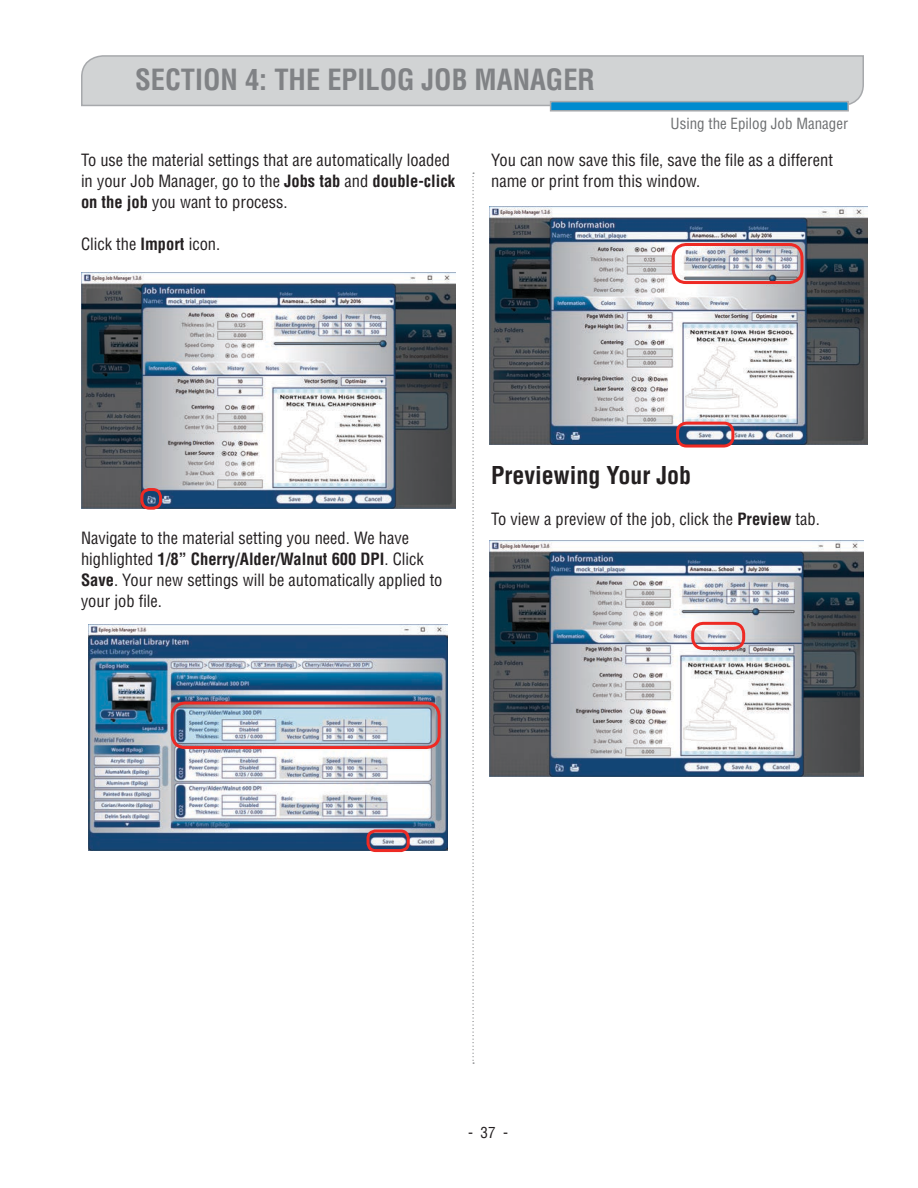
<style>
.page{position:relative;width:918px;height:1188px;background:#fff}
.page>*{position:absolute;margin:0;border:0;box-sizing:border-box;transform-origin:0 0}
.t1{font:700 condensed 28.5px "Helvetica";color:#808285}
.t2{font:700 condensed 24px "Helvetica";color:#231f20}
.t3{font:condensed 16.5px/21px "Helvetica";color:#231f20}
.t4{font:condensed 15px "Helvetica";color:#6d6f71}
.t5{font:condensed 15px "Helvetica";color:#231f20}
.s1{font-weight:700}
</style>
<div class="page">
<svg style="left:81px;top:55px;width:783px;height:57px;background:#c7cfd4"></svg>
<svg style="left:472px;top:173px;width:2px;height:891px"></svg>
<img style="left:81px;top:272px;width:375px;height:237px">
<div style="left:140px;top:488px;width:22px;height:22px;border:3px solid #ee2a24;border-radius:8px"></div>
<img style="left:89px;top:624px;width:359px;height:227px">
<div style="left:171px;top:702px;width:270px;height:47px;border:3px solid #ee2a24;border-radius:13px"></div>
<div style="left:367px;top:830px;width:43px;height:22px;border:3px solid #ee2a24;border-radius:8px"></div>
<img style="left:489px;top:206px;width:378px;height:239px">
<div style="left:672px;top:243px;width:132px;height:41px;border:3px solid #ee2a24;border-radius:13px"></div>
<div style="left:676px;top:422px;width:58px;height:26px;border:3px solid #ee2a24;border-radius:9px"></div>
<img style="left:489px;top:540px;width:375px;height:236px">
<div style="left:691px;top:622px;width:54px;height:28px;border:3px solid #ee2a24;border-radius:11px"></div>
<h1 class="t1" style="left:135px;top:61px;width:31px">Section</h1>
<h1 class="t1" style="left:245px;top:61px;width:112px">4: The Epilog</h1>
<h1 class="t1" style="left:422px;top:61px;width:93px">Job Manager</h1>
<p class="t4" style="left:671px;top:114px;width:179px">Using the Epilog Job Manager</p>
<p class="t3" style="left:81px;top:150px;width:376px">To use the material settings that are automatically loaded in your Job Manager, go to the <span class="s1">Jobs tab</span> and <span class="s1">double-click on the job</span> you want to process.</p>
<p class="t3" style="left:81px;top:234px;width:141px">Click the <span class="s1">Import</span> icon.</p>
<p class="t3" style="left:491px;top:150px;width:343px">You can now save this file, save the file as a different name or print from this window.</p>
<p class="t3" style="left:81px;top:528px;width:363px">Navigate to the material setting you need. We have highlighted <span class="s1">1/8” Cherry/Alder/Walnut 600 DPI</span>. Click <span class="s1">Save</span>. Your new settings will be automatically applied to your job file.</p>
<h2 class="t2" style="left:491px;top:460px;width:202px">Previewing Your Job</h2>
<p class="t3" style="left:491px;top:509px;width:330px">To view a preview of the job, click the <span class="s1">Preview</span> tab.</p>
<p class="t5" style="left:468px;top:1123px;width:41px">- 37 -</p>
</div>
